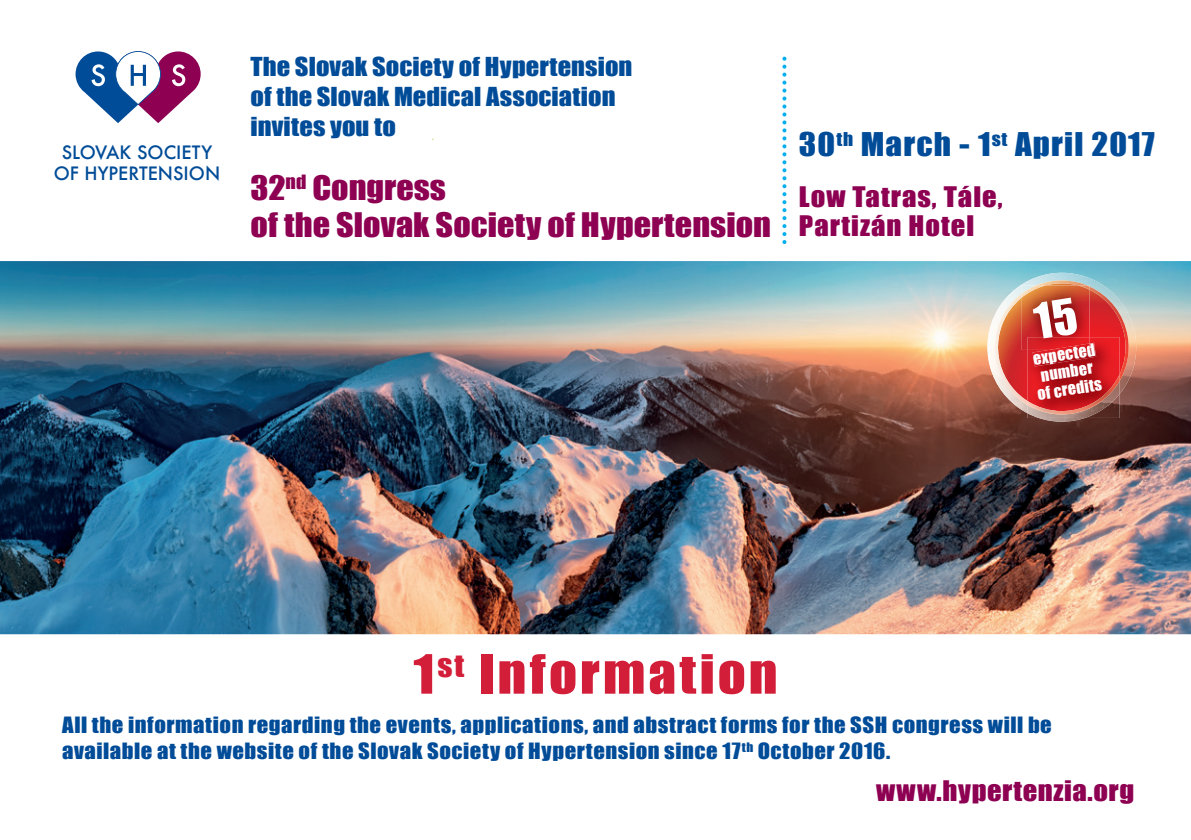
<style>
.page{position:relative;width:1191px;height:840px;background:#fff}
.page>*{position:absolute;margin:0;border:0;box-sizing:border-box;transform-origin:0 0}
.t1{font:50px "Impact";letter-spacing:.055em;color:#d31e39;scale:1.1 1}
.t2{font:31px/37px "Impact";color:#8d0052;scale:1.1 1}
.t3{font:30px "Impact";letter-spacing:.035em;color:#014c98;scale:1.1 1}
.t4{font:26px/28.6px "Impact";letter-spacing:.035em;color:#8d0052;scale:1.1 1}
.t5{font:24px/30px "Impact";letter-spacing:.005em;color:#014c98;scale:1.1 1}
.t6{font:20.6px/26px "Impact";letter-spacing:.025em;color:#014c98;scale:1.1 1}
.t7{font:500 18px/21px "Futura";color:#014c98;text-align:center}
.t8{font:16px/17.6px "Impact";color:#fff;text-align:center}
</style>
<div class="page">
<img style="left:0;top:261px;width:1191px;height:373px">
<svg style="left:76px;top:51px;width:125px;height:72px"></svg>
<svg style="left:782px;top:57px;width:4px;height:187px"></svg>
<img style="left:985px;top:272px;width:153px;height:149px">
<img style="left:991px;top:280px;width:139px;height:125px">
<img style="left:1027px;top:414px;width:92px;height:3px">
<img style="left:1027px;top:400px;width:92px;height:14px">
<svg style="left:996px;top:283px;width:130px;height:117px"></svg>
<p class="t7" style="left:54px;top:141px;width:168px">SLOVAK SOCIETY<br>OF HYPERTENSION</p>
<p class="t5" style="left:250px;top:51px;width:349px">The Slovak Society of Hypertension of the Slovak Medical Association invites you to</p>
<h2 class="t2" style="left:250px;top:168px;width:475px">32<sup>nd</sup> Congress<br>of the Slovak Society of Hypertension</h2>
<h3 class="t3" style="left:799px;top:121px;width:325px">30<sup>th</sup> March - 1<sup>st</sup> April 2017</h3>
<p class="t4" style="left:799px;top:182px;width:187px">Low Tatras, Tále,<br>Partizán Hotel</p>
<p class="t8" style="left:1030px;top:350px;width:66px;rotate:-9deg">expected number of credits</p>
<h1 class="t1" style="left:413px;top:635px;width:332px">1<sup>st</sup> Information</h1>
<p class="t6" style="left:62px;top:711px;width:901px">All the information regarding the events, applications, and abstract forms for the SSH congress will be available at the website of the Slovak Society of Hypertension since 17<sup>th</sup> October 2016.</p>
<p class="t4" style="left:876px;top:775px;width:236px">www.hypertenzia.org</p>
</div>
